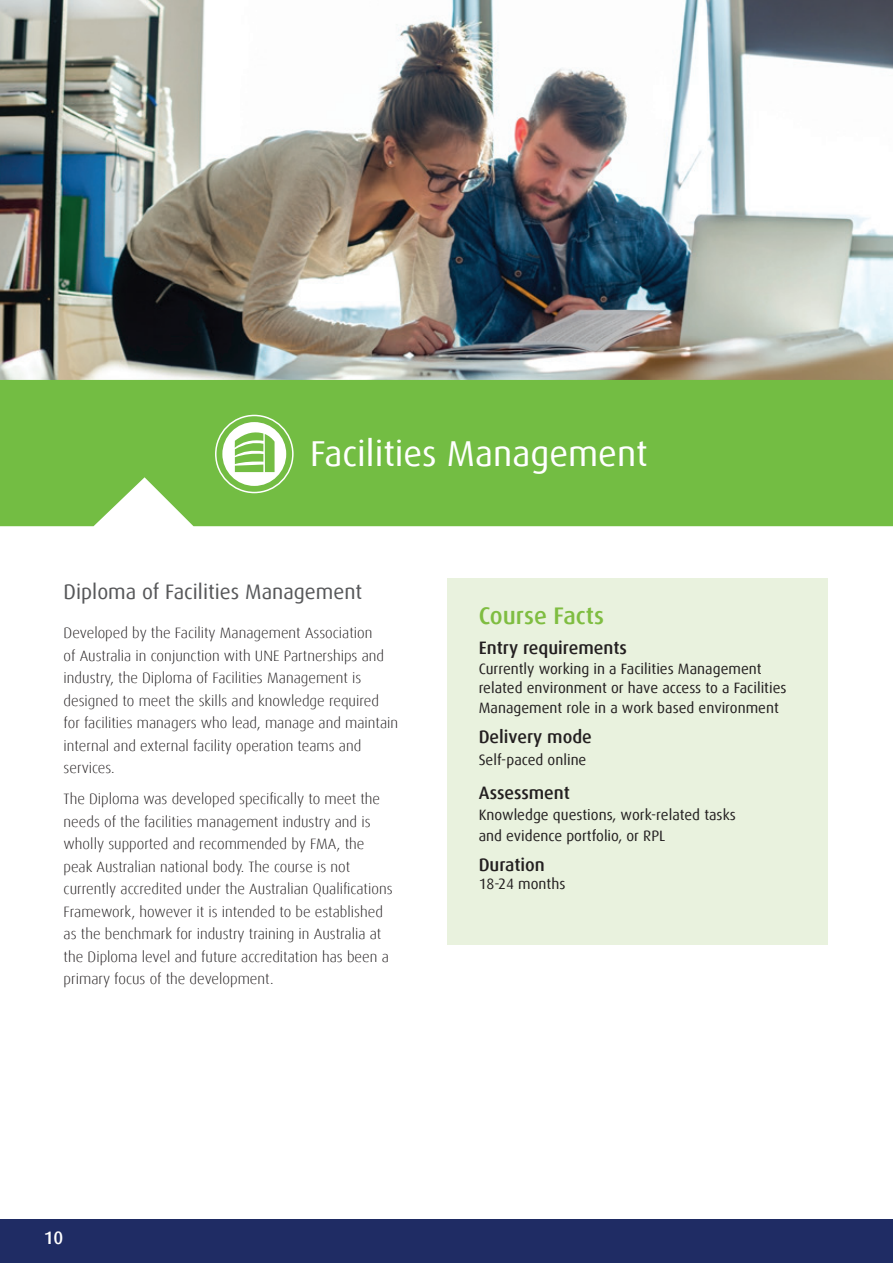
<style>
.page{position:relative;width:893px;height:1263px;background:#fff}
.page>*{position:absolute;margin:0;border:0;box-sizing:border-box;transform-origin:0 0}
.t1{font:36px "Dax";color:#fff}
.t2{font:500 24px "Dax";color:#7fbd41}
.t3{font:21px "Dax";color:#57585a}
.t4{font:500 18px "Dax";color:#231f20}
.t5{font:500 18px "Dax";color:#fff}
.t6{font:300 15px/22.5px "Dax";color:#231f20}
.t7{font:15px/19.5px "Dax";color:#231f20}
</style>
<div class="page">
<div style="left:0;top:1219px;width:893px;height:44px;background:#1f2c64"></div>
<div style="left:447px;top:578px;width:381px;height:367px;background:#e9f2de"></div>
<img style="left:0;top:0;width:893px;height:380px">
<div style="left:0;top:380px;width:893px;height:146px;background:#73bd43"></div>
<div style="left:215px;top:415px;width:79px;height:78px;border:2px solid #fff;border-radius:50%"></div>
<div style="left:222px;top:422px;width:64px;height:64px;background:#fff;border-radius:50%"></div>
<svg style="left:235px;top:432px;width:40px;height:40px"></svg>
<h1 class="t1" style="left:310px;top:433px;width:339px">Facilities Management</h1>
<h3 class="t3" style="left:64px;top:580px;width:300px">Diploma of Facilities Management</h3>
<p class="t6" style="left:64px;top:622px;width:336px">Developed by the Facility Management Association<br>of Australia in conjunction with UNE Partnerships and industry, the Diploma of Facilities Management is designed to meet the skills and knowledge required for facilities managers who lead, manage and maintain internal and external facility operation teams and services.</p>
<p class="t6" style="left:64px;top:788px;width:330px">The Diploma was developed specifically to meet the needs of the facilities management industry and is wholly supported and recommended by FMA, the peak Australian national body. The course is not currently accredited under the Australian Qualifications Framework, however it is intended to be established as the benchmark for industry training in Australia at the Diploma level and future accreditation has been a primary focus of the development.</p>
<h2 class="t2" style="left:479px;top:602px;width:127px">Course Facts</h2>
<p class="t4" style="left:479px;top:638px;width:150px">Entry requirements</p>
<p class="t7" style="left:479px;top:659px;width:309px">Currently working in a Facilities Management related environment or have access to a Facilities<br>Management role in a work based environment</p>
<p class="t4" style="left:479px;top:726px;width:115px">Delivery mode</p>
<p class="t7" style="left:479px;top:750px;width:109px">Self-paced online</p>
<p class="t4" style="left:479px;top:783px;width:93px">Assessment</p>
<p class="t7" style="left:479px;top:805px;width:259px;line-height:21px">Knowledge questions, work-related tasks and evidence portfolio, or RPL</p>
<p class="t4" style="left:479px;top:855px;width:68px">Duration</p>
<p class="t7" style="left:479px;top:874px;width:88px">18-24 months</p>
<p class="t5" style="left:44px;top:1227px;width:21px">10</p>
</div>
